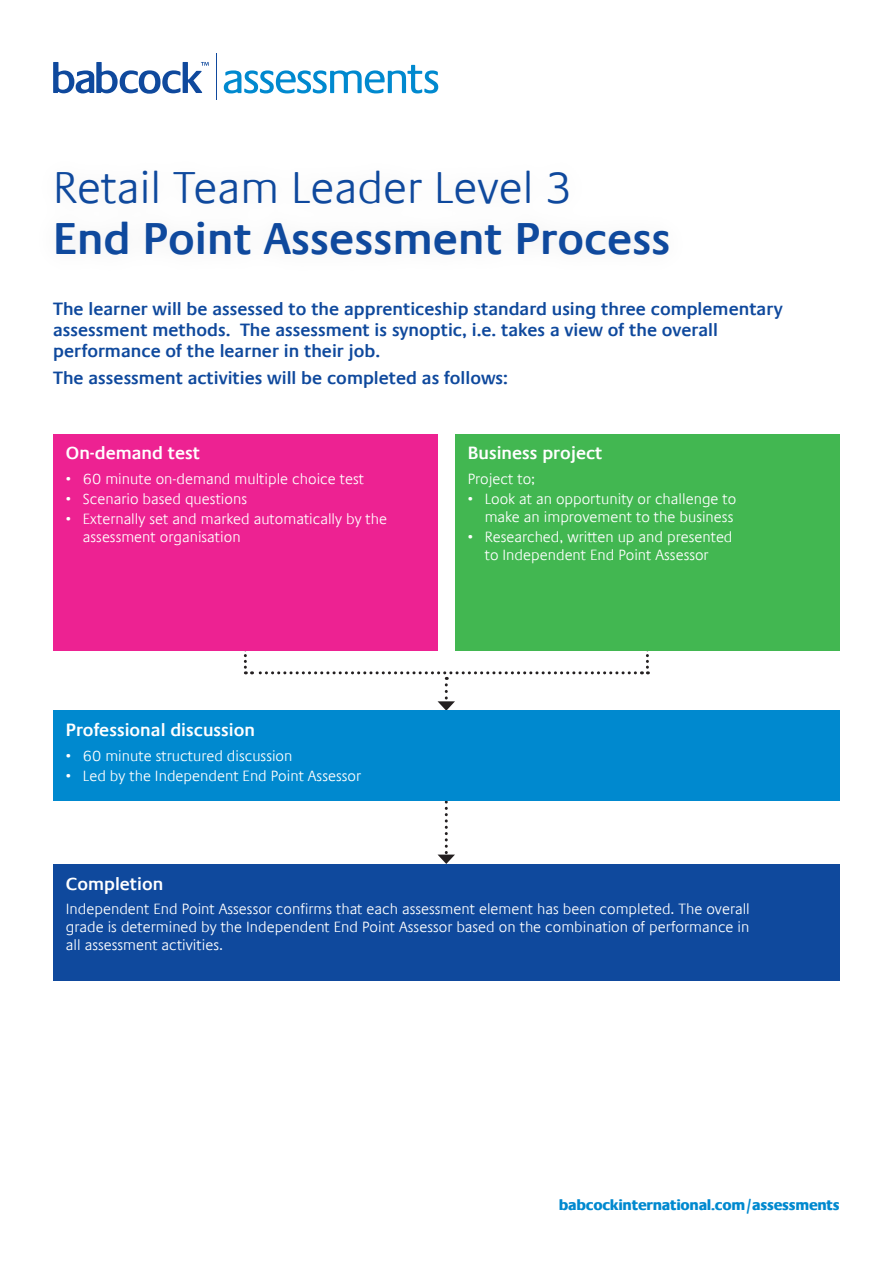
<style>
.page{position:relative;width:893px;height:1263px;background:#fff}
.page>*{position:absolute;margin:0;border:0;box-sizing:border-box;transform-origin:0 0}
.t1{font:600 45px "Praxis Com";color:#0f499d}
.t2{font:300 45px "Praxis Com";color:#0f499d}
.Introduction_text{font:600 18px/21px "Praxis Com";color:#0f499d}
.White_title_for_colo{font:600 18px "Praxis Com";color:#fff}
.White_body_text_for{font:300 15px/18px "Praxis Com";color:#fff;text-align:justify}
.t3{font:800 15px "Praxis Com";letter-spacing:-.02em;color:#0089cf}
.White_bullet_for_col{font:300 15px "Praxis Com";color:#fff}
</style>
<div class="page">
<svg style="left:53px;top:62px;width:156px;height:32px"></svg>
<hr style="left:216px;top:53px;width:1px;height:46px;background:#0f499d">
<svg style="left:224px;top:65px;width:214px;height:28px"></svg>
<div style="left:53px;top:864px;width:787px;height:117px;background:#0f499d"></div>
<svg style="left:641px;top:650px;width:8px;height:24px"></svg>
<svg style="left:438px;top:801px;width:17px;height:63px"></svg>
<svg style="left:244px;top:650px;width:391px;height:61px"></svg>
<div style="left:53px;top:434px;width:385px;height:216px;background:#ed2292"></div>
<div style="left:53px;top:711px;width:787px;height:90px;background:#0089cf"></div>
<div style="left:455px;top:434px;width:385px;height:216px;background:#42b751"></div>
<p class="t2" style="left:53px;top:161px;width:522px">Retail Team Leader Level 3</p>
<p class="t1" style="left:53px;top:212px;width:619px">End Point Assessment Process</p>
<p class="Introduction_text" style="left:53px;top:298px;width:731px">The learner will be assessed to the apprenticeship standard using three complementary assessment methods. The assessment is synoptic, i.e. takes a view of the overall performance of the learner in their job.</p>
<p class="Introduction_text" style="left:53px;top:368px;width:456px">The assessment activities will be completed as follows:</p>
<p class="White_title_for_colo" style="left:66px;top:443px;width:136px">On-demand test</p>
<p class="White_body_text_for" style="left:66px;top:470px;width:300px">• 60 minute on-demand multiple choice test</p>
<p class="White_body_text_for" style="left:66px;top:490px;width:183px">• Scenario based questions</p>
<p class="White_body_text_for" style="left:83px;top:510px;width:306px;text-indent:-17px">• Externally set and marked automatically by the assessment organisation</p>
<p class="White_title_for_colo" style="left:66px;top:720px;width:191px">Professional discussion</p>
<p class="White_body_text_for" style="left:66px;top:747px;width:228px">• 60 minute structured discussion</p>
<p class="White_body_text_for" style="left:66px;top:767px;width:297px">• Led by the Independent End Point Assessor</p>
<p class="White_title_for_colo" style="left:468px;top:443px;width:136px">Business project</p>
<p class="White_bullet_for_col" style="left:468px;top:470px;width:69px">Project to;</p>
<p class="White_body_text_for" style="left:468px;top:490px;width:270px;text-align:right">• Look at an opportunity or challenge to make an improvement to the business</p>
<p class="White_body_text_for" style="left:468px;top:528px;width:266px;text-align:center">• Researched, written up and presented to Independent End Point Assessor</p>
<p class="White_title_for_colo" style="left:66px;top:873px;width:99px">Completion</p>
<p class="White_body_text_for" style="left:66px;top:900px;width:685px">Independent End Point Assessor confirms that each assessment element has been completed. The overall grade is determined by the Independent End Point Assessor based on the combination of performance in all assessment activities.</p>
<p class="t3" style="left:559px;top:1196px;width:282px">babcockinternational.com/assessments</p>
</div>
